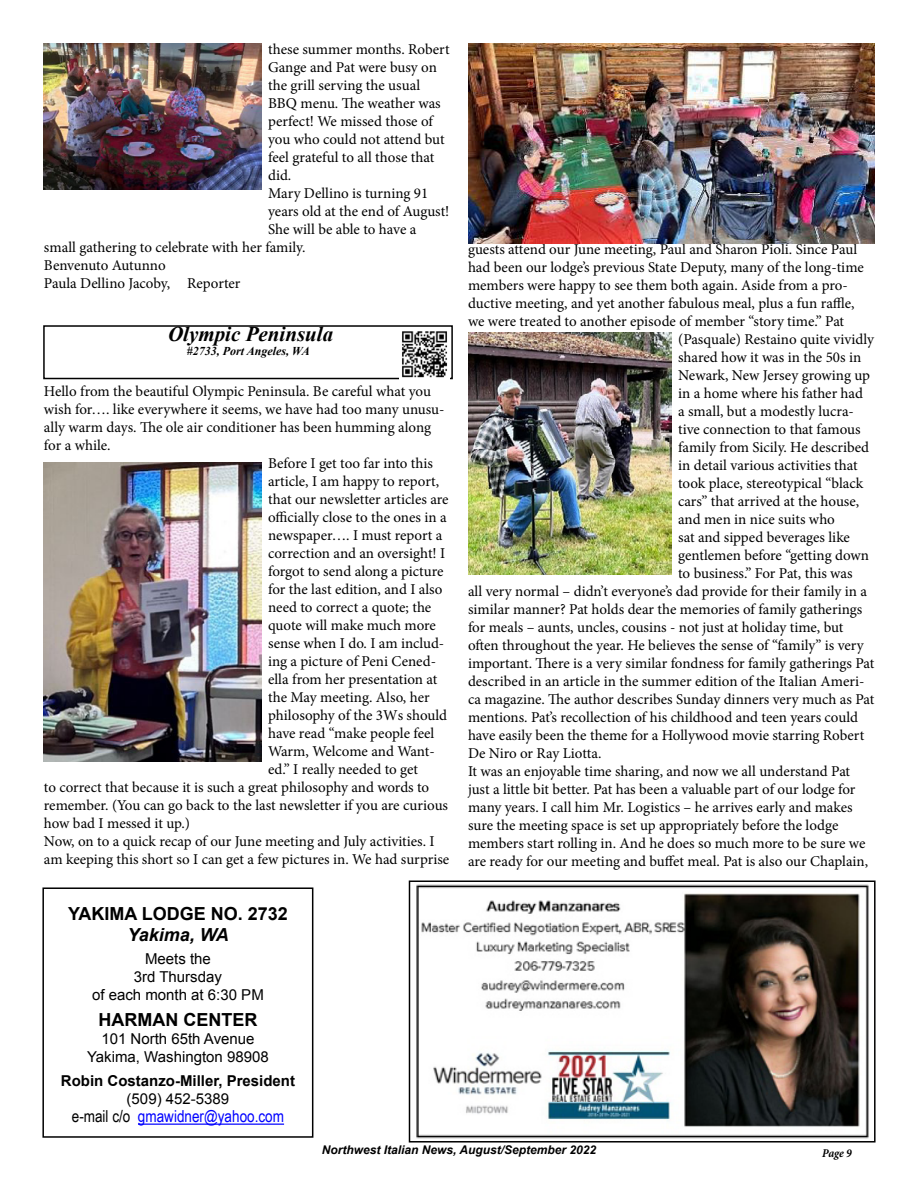
<style>
.page{position:relative;width:918px;height:1188px;background:#fff}
.page>*{position:absolute;margin:0;border:0;box-sizing:border-box;transform-origin:0 0}
.t1{font:italic 700 21px "Times New Roman";color:#000}
.t2{font:700 18px "Arial";color:#000}
.t3{font:italic 700 18px "Arial";color:#000}
.t4{font:16.5px "Arial Narrow";color:#00f}
.t5{font:15px "Minion Pro";letter-spacing:-.005em;color:#000}
.t6{font:15px/18px "Arial";color:#000;text-align:center}
.t7{font:700 15px "Arial";color:#000}
.t8{font:italic 700 12px "Arial";color:#000}
.t9{font:italic 700 12px "Times New Roman";color:#000}
.t10{font:italic 700 condensed 12px "Minion Pro";color:#000}
.s1{color:#000}
</style>
<div class="page">
<img style="left:416px;top:884px;width:453px;height:255px">
<div style="left:409px;top:881px;width:467px;height:262px;border:2px solid #000"></div>
<hr style="left:138px;top:1124px;width:146px;height:1px;background:#00f">
<div style="left:42px;top:887px;width:271px;height:251px;border:2px solid #000"></div>
<div style="left:43px;top:325px;width:410px;height:54px;border:2px solid #000"></div>
<img style="left:399px;top:331px;width:51px;height:48px">
<img style="left:44px;top:43px;width:217px;height:147px">
<img style="left:44px;top:462px;width:217px;height:300px">
<img style="left:468px;top:43px;width:407px;height:201px">
<img style="left:468px;top:333px;width:203px;height:241px">
<p class="t5" style="left:268px;top:39px;width:183px">these summer months. Robert</p>
<p class="t5" style="left:268px;top:57px;width:170px">Gange and Pat were busy on</p>
<p class="t5" style="left:268px;top:75px;width:154px">the grill serving the usual</p>
<p class="t5" style="left:268px;top:93px;width:174px">BBQ menu. The weather was</p>
<p class="t5" style="left:268px;top:111px;width:166px">perfect! We missed those of</p>
<p class="t5" style="left:268px;top:129px;width:178px">you who could not attend but</p>
<p class="t5" style="left:268px;top:147px;width:168px">feel grateful to all those that</p>
<p class="t5" style="left:268px;top:165px;width:25px">did.</p>
<p class="t5" style="left:268px;top:183px;width:162px">Mary Dellino is turning 91</p>
<p class="t5" style="left:268px;top:201px;width:183px">years old at the end of August!</p>
<p class="t5" style="left:268px;top:219px;width:150px">She will be able to have a</p>
<p class="t5" style="left:44px;top:237px;width:263px">small gathering to celebrate with her family.</p>
<p class="t5" style="left:44px;top:255px;width:123px">Benvenuto Autunno</p>
<p class="t5" style="left:44px;top:273px;width:198px">Paula Dellino Jacoby, Reporter</p>
<h1 class="t1" style="left:168px;top:319px;width:167px">Olympic Peninsula</h1>
<p class="t9" style="left:187px;top:343px;width:124px">#2733, Port Angeles, WA</p>
<p class="t5" style="left:44px;top:381px;width:389px">Hello from the beautiful Olympic Peninsula. Be careful what you</p>
<p class="t5" style="left:44px;top:399px;width:402px">wish for…. like everywhere it seems, we have had too many unusu-</p>
<p class="t5" style="left:44px;top:417px;width:389px">ally warm days. The ole air conditioner has been humming along</p>
<p class="t5" style="left:44px;top:435px;width:68px">for a while.</p>
<p class="t5" style="left:268px;top:453px;width:167px">Before I get too far into this</p>
<p class="t5" style="left:268px;top:471px;width:172px">article, I am happy to report,</p>
<p class="t5" style="left:268px;top:489px;width:182px">that our newsletter articles are</p>
<p class="t5" style="left:268px;top:507px;width:180px">officially close to the ones in a</p>
<p class="t5" style="left:268px;top:525px;width:176px">newspaper…. I must report a</p>
<p class="t5" style="left:268px;top:543px;width:179px">correction and an oversight! I</p>
<p class="t5" style="left:268px;top:561px;width:177px">forgot to send along a picture</p>
<p class="t5" style="left:268px;top:579px;width:176px">for the last edition, and I also</p>
<p class="t5" style="left:268px;top:597px;width:165px">need to correct a quote; the</p>
<p class="t5" style="left:268px;top:615px;width:169px">quote will make much more</p>
<p class="t5" style="left:268px;top:633px;width:178px">sense when I do. I am includ-</p>
<p class="t5" style="left:268px;top:651px;width:169px">ing a picture of Peni Cened-</p>
<p class="t5" style="left:268px;top:669px;width:171px">ella from her presentation at</p>
<p class="t5" style="left:268px;top:687px;width:163px">the May meeting. Also, her</p>
<p class="t5" style="left:268px;top:705px;width:181px">philosophy of the 3Ws should</p>
<p class="t5" style="left:268px;top:723px;width:168px">have read “make people feel</p>
<p class="t5" style="left:268px;top:741px;width:168px">Warm, Welcome and Want-</p>
<p class="t5" style="left:268px;top:759px;width:152px">ed.” I really needed to get</p>
<p class="t5" style="left:44px;top:777px;width:387px">to correct that because it is such a great philosophy and words to</p>
<p class="t5" style="left:44px;top:795px;width:406px">remember. (You can go back to the last newsletter if you are curious</p>
<p class="t5" style="left:44px;top:813px;width:148px">how bad I messed it up.)</p>
<p class="t5" style="left:44px;top:831px;width:392px">Now, on to a quick recap of our June meeting and July activities. I</p>
<p class="t5" style="left:44px;top:849px;width:407px">am keeping this short so I can get a few pictures in. We had surprise</p>
<p class="t2" style="left:68px;top:902px;width:221px">YAKIMA LODGE NO. 2732</p>
<p class="t3" style="left:128px;top:923px;width:103px">Yakima, WA</p>
<p class="t6" style="left:92px;top:950px;width:173px">Meets the<br>3rd Thursday<br>of each month at 6:30 PM</p>
<p class="t2" style="left:98px;top:1007px;width:160px">HARMAN CENTER</p>
<p class="t6" style="left:87px;top:1030px;width:183px">101 North 65th Avenue<br>Yakima, Washington 98908</p>
<p class="t7" style="left:61px;top:1071px;width:236px">Robin Costanzo-Miller, President</p>
<p class="t6" style="left:127px;top:1090px;width:104px">(509) 452-5389</p>
<p class="t4" style="left:72px;top:1104px;width:214px"><span class="s1">e-mail c/o</span> gmawidner@yahoo.com</p>
<p class="t5" style="left:468px;top:240px;width:391px">guests attend our June meeting, Paul and Sharon Pioli. Since Paul</p>
<p class="t5" style="left:468px;top:258px;width:397px">had been our lodge’s previous State Deputy, many of the long-time</p>
<p class="t5" style="left:468px;top:276px;width:381px">members were happy to see them both again. Aside from a pro-</p>
<p class="t5" style="left:468px;top:294px;width:388px">ductive meeting, and yet another fabulous meal, plus a fun raffle,</p>
<p class="t5" style="left:468px;top:312px;width:378px">we were treated to another episode of member “story time.” Pat</p>
<p class="t5" style="left:678px;top:330px;width:197px">(Pasquale) Restaino quite vividly</p>
<p class="t5" style="left:678px;top:348px;width:185px">shared how it was in the 50s in</p>
<p class="t5" style="left:678px;top:366px;width:193px">Newark, New Jersey growing up</p>
<p class="t5" style="left:678px;top:384px;width:186px">in a home where his father had</p>
<p class="t5" style="left:678px;top:402px;width:177px">a small, but a modestly lucra-</p>
<p class="t5" style="left:678px;top:420px;width:184px">tive connection to that famous</p>
<p class="t5" style="left:678px;top:438px;width:193px">family from Sicily. He described</p>
<p class="t5" style="left:678px;top:456px;width:181px">in detail various activities that</p>
<p class="t5" style="left:678px;top:474px;width:186px">took place, stereotypical “black</p>
<p class="t5" style="left:678px;top:492px;width:183px">cars” that arrived at the house,</p>
<p class="t5" style="left:678px;top:510px;width:158px">and men in nice suits who</p>
<p class="t5" style="left:678px;top:528px;width:173px">sat and sipped beverages like</p>
<p class="t5" style="left:678px;top:546px;width:192px">gentlemen before “getting down</p>
<p class="t5" style="left:678px;top:564px;width:176px">to business.” For Pat, this was</p>
<p class="t5" style="left:468px;top:582px;width:401px">all very normal – didn’t everyone’s dad provide for their family in a</p>
<p class="t5" style="left:468px;top:600px;width:396px">similar manner? Pat holds dear the memories of family gatherings</p>
<p class="t5" style="left:468px;top:618px;width:377px">for meals – aunts, uncles, cousins - not just at holiday time, but</p>
<p class="t5" style="left:468px;top:636px;width:397px">often throughout the year. He believes the sense of “family” is very</p>
<p class="t5" style="left:468px;top:654px;width:408px">important. There is a very similar fondness for family gatherings Pat</p>
<p class="t5" style="left:468px;top:672px;width:398px">described in an article in the summer edition of the Italian Ameri-</p>
<p class="t5" style="left:468px;top:690px;width:408px">ca magazine. The author describes Sunday dinners very much as Pat</p>
<p class="t5" style="left:468px;top:708px;width:392px">mentions. Pat’s recollection of his childhood and teen years could</p>
<p class="t5" style="left:468px;top:726px;width:398px">have easily been the theme for a Hollywood movie starring Robert</p>
<p class="t5" style="left:468px;top:744px;width:135px">De Niro or Ray Liotta.</p>
<p class="t5" style="left:468px;top:762px;width:384px">It was an enjoyable time sharing, and now we all understand Pat</p>
<p class="t5" style="left:468px;top:780px;width:389px">just a little bit better. Pat has been a valuable part of our lodge for</p>
<p class="t5" style="left:468px;top:798px;width:386px">many years. I call him Mr. Logistics – he arrives early and makes</p>
<p class="t5" style="left:468px;top:816px;width:372px">sure the meeting space is set up appropriately before the lodge</p>
<p class="t5" style="left:468px;top:834px;width:399px">members start rolling in. And he does so much more to be sure we</p>
<p class="t5" style="left:468px;top:852px;width:402px">are ready for our meeting and buffet meal. Pat is also our Chaplain,</p>
<p class="t8" style="left:322px;top:1142px;width:276px">Northwest Italian News, August/September 2022</p>
<p class="t10" style="left:822px;top:1145px;width:31px">Page 9</p>
</div>
